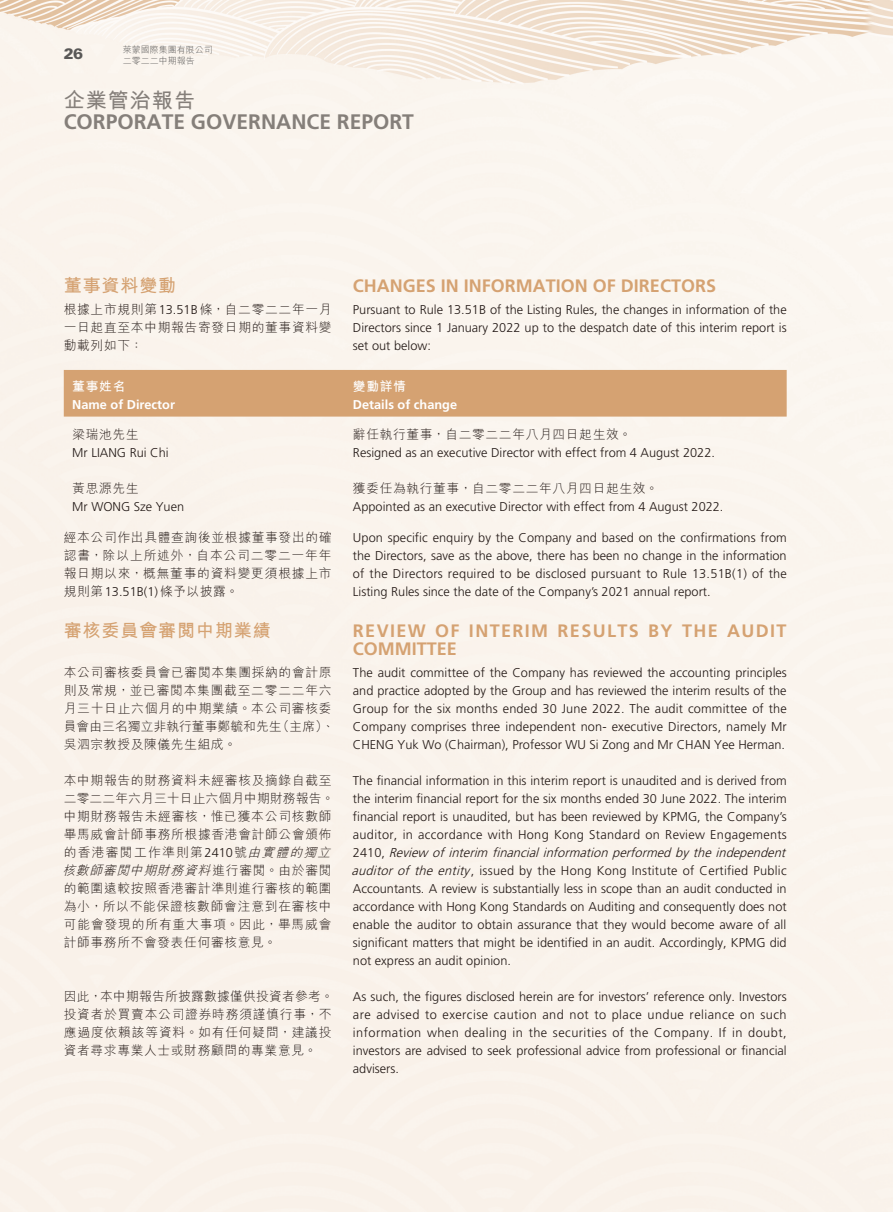
<style>
.page{position:relative;width:893px;height:1212px;background:#faf4ed}
.page>*{position:absolute;margin:0;border:0;box-sizing:border-box;transform-origin:0 0}
.t1{font:700 21px "Frutiger LT Std";color:#857f7a}
.t2{font:700 21px "M Hei HK";letter-spacing:.05em;color:#857f7a}
.t3{font:700 18px/18px "Frutiger LT Std";letter-spacing:.075em;color:#d5a272}
.t4{font:700 18px "Frutiger LT Std";color:#d5a272}
.t5{font:700 18px "M Hei HK";letter-spacing:.05em;color:#d5a272}
.t6{font:900 15px "Univers LT Std";color:#595857}
.t7{font:300 12.75px/18px "Frutiger LT Std";color:#231916;text-align:justify}
.t8{font:300 12.75px/18px "M Hei HK";letter-spacing:.055em;color:#231916}
.t9{font:700 12.75px "Frutiger LT Std";color:#fff}
.t10{font:700 12.75px "M Hei HK";letter-spacing:.05em;color:#fff}
.t11{font:300 9px/10.8px "M Hei HK";color:#595857}
.s1{font-family:"Frutiger LT Std"}
.s2{font-style:italic}
</style>
<div class="page">
<div style="left:64px;top:370px;width:723px;height:47px;background:#d5a272"></div>
<p class="t11" style="left:123px;top:44px;width:91px">萊蒙國際集團有限公司二零二二中期報告</p>
<p class="t6" style="left:64px;top:44px;width:21px">26</p>
<h1 class="t2" style="left:64px;top:85px;width:133px">企業管治報告</h1>
<h1 class="t1" style="left:64px;top:109px;width:352px">CORPORATE GOVERNANCE REPORT</h1>
<h2 class="t5" style="left:64px;top:273px;width:114px">董事資料變動</h2>
<p class="t8" style="left:64px;top:300px;width:269px;text-align:justify">根據上市規則第<span class="s1">13.51B</span>條，自二零二二年一月一日起直至本中期報告寄發日期的董事資料變動載列如下：</p>
<p class="t10" style="left:72px;top:377px;width:54px">董事姓名</p>
<p class="t9" style="left:72px;top:397px;width:104px">Name of Director</p>
<h2 class="t4" style="left:353px;top:276px;width:365px">CHANGES IN INFORMATION OF DIRECTORS</h2>
<p class="t7" style="left:353px;top:301px;width:435px">Pursuant to Rule 13.51B of the Listing Rules, the changes in information of the Directors since 1 January 2022 up to the despatch date of this interim report is set out below:</p>
<p class="t10" style="left:353px;top:377px;width:54px">變動詳情</p>
<p class="t9" style="left:353px;top:397px;width:106px">Details of change</p>
<p class="t8" style="left:72px;top:425px;width:68px">梁瑞池先生</p>
<p class="t8" style="left:353px;top:425px;width:280px">辭任執行董事，自二零二二年八月四日起生效。</p>
<p class="t7" style="left:72px;top:444px;width:98px">Mr LIANG Rui Chi</p>
<p class="t7" style="left:353px;top:444px;width:364px">Resigned as an executive Director with effect from 4 August 2022.</p>
<p class="t8" style="left:72px;top:479px;width:68px">黃思源先生</p>
<p class="t8" style="left:353px;top:479px;width:307px">獲委任為執行董事，自二零二二年八月四日起生效。</p>
<p class="t7" style="left:72px;top:498px;width:113px">Mr WONG Sze Yuen</p>
<p class="t7" style="left:353px;top:498px;width:372px">Appointed as an executive Director with effect from 4 August 2022.</p>
<p class="t8" style="left:64px;top:528px;width:269px;text-align:justify">經本公司作出具體查詢後並根據董事發出的確認書，除以上所述外，自本公司二零二一年年報日期以來，概無董事的資料變更須根據上市規則第<span class="s1">13.51B(1)</span>條予以披露。</p>
<h2 class="t5" style="left:64px;top:617px;width:209px">審核委員會審閱中期業績</h2>
<p class="t8" style="left:64px;top:663px;width:272px">本公司審核委員會已審閱本集團採納的會計原則及常規，並已審閱本集團截至二零二二年六月三十日止六個月的中期業績。本公司審核委員會由三名獨立非執行董事鄭毓和先生（主席）、吳泗宗教授及陳儀先生組成。</p>
<p class="t8" style="left:62px;top:771px;width:273px">本中期報告的財務資料未經審核及摘錄自截至二零二二年六月三十日止六個月中期財務報告。中期財務報告未經審核，惟已獲本公司核數師畢馬威會計師事務所根據香港會計師公會頒佈的香港審閱工作準則第<span class="s1">2410</span>號<span class="s2">由實體的獨立核數師審閱中期財務資料</span>進行審閱。由於審閱的範圍遠較按照香港審計準則進行審核的範圍為小，所以不能保證核數師會注意到在審核中可能會發現的所有重大事項。因此，畢馬威會計師事務所不會發表任何審核意見。</p>
<p class="t7" style="left:353px;top:529px;width:435px">Upon specific enquiry by the Company and based on the confirmations from the Directors, save as the above, there has been no change in the information of the Directors required to be disclosed pursuant to Rule 13.51B(1) of the Listing Rules since the date of the Company’s 2021 annual report.</p>
<h2 class="t3" style="left:353px;top:622px;width:435px">REVIEW OF INTERIM RESULTS BY THE AUDIT<br>COMMITTEE</h2>
<p class="t7" style="left:353px;top:664px;width:435px">The audit committee of the Company has reviewed the accounting principles and practice adopted by the Group and has reviewed the interim results of the Group for the six months ended 30 June 2022. The audit committee of the Company comprises three independent non- executive Directors, namely Mr CHENG Yuk Wo (Chairman), Professor WU Si Zong and Mr CHAN Yee Herman.</p>
<p class="t7" style="left:352px;top:772px;width:439px;text-align:left">The financial information in this interim report is unaudited and is derived from the interim financial report for the six months ended 30 June 2022. The interim financial report is unaudited, but has been reviewed by KPMG, the Company’s auditor, in accordance with Hong Kong Standard on Review Engagements 2 4 1 0 , <span class="s2">Review of interim financial information performed by the independent auditor of the entity</span>, issued by the Hong Kong Institute of Certified Public Accountants. A review is substantially less in scope than an audit conducted in accordance with Hong Kong Standards on Auditing and consequently does not enable the auditor to obtain assurance that they would become aware of all significant matters that might be identified in an audit. Accordingly, KPMG did not express an audit opinion.</p>
<p class="t7" style="left:353px;top:988px;width:435px">As such, the figures disclosed herein are for investors’ reference only. Investors are advised to exercise caution and not to place undue reliance on such information when dealing in the securities of the Company. If in doubt, investors are advised to seek professional advice from professional or financial advisers.</p>
<p class="t8" style="left:64px;top:987px;width:271px">因此，本中期報告所披露數據僅供投資者參考。投資者於買賣本公司證券時務須謹慎行事，不應過度依賴該等資料。如有任何疑問，建議投資者尋求專業人士或財務顧問的專業意見。</p>
</div>
